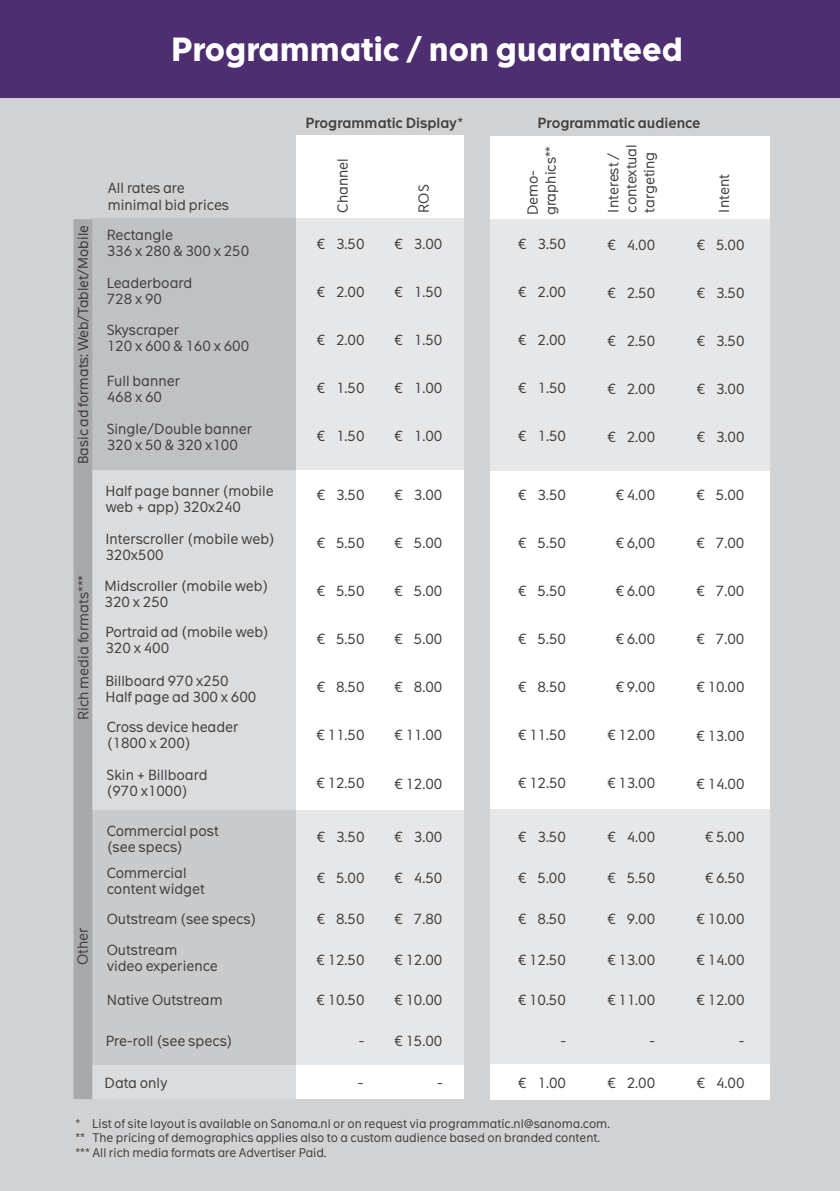
<style>
.page{position:relative;width:840px;height:1191px;background:#fff}
.page>*{position:absolute;margin:0;border:0;box-sizing:border-box;transform-origin:0 0}
.t1{font:700 32px "The Message";color:#fff}
.t2{font:14px/16px "The Message";color:#3e3e3f}
.t3{font:600 14px "The Message";color:#3e3e3f}
.t4{font:13.6px "The Message";color:#373738}
.t5{font:12px/14.4px "The Message";color:#3e3e3f}
</style>
<div class="page">
<div style="left:0;top:0;width:839px;height:1191px;background:#d1d2d4"></div>
<div style="left:0;top:0;width:839px;height:98px;background:#4d2e70"></div>
<div style="left:296px;top:136px;width:167px;height:963px;background:#fff"></div>
<div style="left:93px;top:219px;width:203px;height:251px;background:#c0c1c4"></div>
<div style="left:296px;top:219px;width:167px;height:251px;background:#e6e7e9"></div>
<div style="left:73px;top:219px;width:19px;height:880px;background:#a8a9ad"></div>
<div style="left:77px;top:226px;width:12px;height:236px;background:#a8a9ad"></div>
<div style="left:92px;top:810px;width:204px;height:254px;background:#c9cacc"></div>
<div style="left:296px;top:810px;width:167px;height:254px;background:#e6e7e9"></div>
<div style="left:490px;top:136px;width:279px;height:963px;background:#fff"></div>
<div style="left:490px;top:219px;width:279px;height:251px;background:#e6e7e9"></div>
<div style="left:490px;top:810px;width:279px;height:254px;background:#e6e7e9"></div>
<h1 class="t1" style="left:171px;top:29px;width:513px">Programmatic / non guaranteed</h1>
<p class="t4" style="left:74px;top:464px;width:240px;rotate:-90deg">Basic ad formats: Web/Tablet/Mobile</p>
<p class="t2" style="left:75px;top:720px;width:146px;rotate:-90deg">Rich media formats***</p>
<p class="t2" style="left:75px;top:965px;width:39px;rotate:-90deg">Other</p>
<p class="t2" style="left:108px;top:180px;width:123px;line-height:16.8px">All rates are minimal bid prices</p>
<p class="t2" style="left:107px;top:227px;width:144px">Rectangle<br>336 x 280 &amp; 300 x 250</p>
<p class="t2" style="left:107px;top:275px;width:87px">Leaderboard<br>728 x 90</p>
<p class="t2" style="left:107px;top:322px;width:144px">Skyscraper<br>120 x 600 &amp; 160 x 600</p>
<p class="t2" style="left:107px;top:372px;width:75px">Full banner<br>468 x 60</p>
<p class="t2" style="left:107px;top:421px;width:147px">Single/Double banner<br>320 x 50 &amp; 320 x100</p>
<p class="t2" style="left:105px;top:483px;width:170px">Half page banner (mobile web + app) 320x240</p>
<p class="t2" style="left:105px;top:531px;width:171px">Interscroller (mobile web)<br>320x500</p>
<p class="t2" style="left:104px;top:577px;width:165px">Midscroller (mobile web)<br>320 x 250</p>
<p class="t2" style="left:105px;top:624px;width:165px">Portraid ad (mobile web)<br>320 x 400</p>
<p class="t2" style="left:105px;top:672px;width:152px">Billboard 970 x250<br>Half page ad 300 x 600</p>
<p class="t2" style="left:107px;top:719px;width:133px">Cross device header (1800 x 200)</p>
<p class="t2" style="left:106px;top:766px;width:103px">Skin + Billboard (970 x1000)</p>
<p class="t2" style="left:107px;top:823px;width:113px">Commercial post (see specs)</p>
<p class="t2" style="left:107px;top:864px;width:100px">Commercial content widget</p>
<p class="t2" style="left:107px;top:910px;width:151px">Outstream (see specs)</p>
<p class="t2" style="left:107px;top:942px;width:113px">Outstream<br>video experience</p>
<p class="t2" style="left:107px;top:991px;width:117px">Native Outstream</p>
<p class="t2" style="left:106px;top:1033px;width:128px">Pre-roll (see specs)</p>
<p class="t2" style="left:105px;top:1074px;width:65px">Data only</p>
<p class="t3" style="left:305px;top:114px;width:159px">Programmatic Display*</p>
<p class="t3" style="left:537px;top:114px;width:164px">Programmatic audience</p>
<p class="t2" style="left:334px;top:212px;width:56px;rotate:-90deg">Channel</p>
<p class="t2" style="left:316px;top:236px;width:50px">€ 3.50</p>
<p class="t2" style="left:316px;top:284px;width:50px">€ 2.00</p>
<p class="t2" style="left:316px;top:332px;width:50px">€ 2.00</p>
<p class="t2" style="left:316px;top:380px;width:50px">€ 1.50</p>
<p class="t2" style="left:316px;top:428px;width:50px">€ 1.50</p>
<p class="t2" style="left:316px;top:487px;width:50px">€ 3.50</p>
<p class="t2" style="left:316px;top:535px;width:50px">€ 5.50</p>
<p class="t2" style="left:316px;top:583px;width:50px">€ 5.50</p>
<p class="t2" style="left:316px;top:631px;width:50px">€ 5.50</p>
<p class="t2" style="left:316px;top:679px;width:50px">€ 8.50</p>
<p class="t2" style="left:316px;top:727px;width:50px">€ 11.50</p>
<p class="t2" style="left:316px;top:775px;width:50px">€ 12.50</p>
<p class="t2" style="left:316px;top:829px;width:50px">€ 3.50</p>
<p class="t2" style="left:316px;top:870px;width:50px">€ 5.00</p>
<p class="t2" style="left:316px;top:910px;width:50px">€ 8.50</p>
<p class="t2" style="left:316px;top:951px;width:50px">€ 12.50</p>
<p class="t2" style="left:316px;top:992px;width:50px">€ 10.50</p>
<p class="t2" style="left:359px;top:1033px;width:7px">-</p>
<p class="t2" style="left:415px;top:212px;width:29px;rotate:-90deg">ROS</p>
<p class="t2" style="left:394px;top:236px;width:50px">€ 3.00</p>
<p class="t2" style="left:394px;top:284px;width:50px">€ 1.50</p>
<p class="t2" style="left:394px;top:332px;width:50px">€ 1.50</p>
<p class="t2" style="left:394px;top:380px;width:50px">€ 1.00</p>
<p class="t2" style="left:394px;top:428px;width:50px">€ 1.00</p>
<p class="t2" style="left:394px;top:487px;width:50px">€ 3.00</p>
<p class="t2" style="left:394px;top:535px;width:50px">€ 5.00</p>
<p class="t2" style="left:394px;top:583px;width:50px">€ 5.00</p>
<p class="t2" style="left:394px;top:631px;width:50px">€ 5.00</p>
<p class="t2" style="left:394px;top:679px;width:50px">€ 8.00</p>
<p class="t2" style="left:394px;top:727px;width:50px">€ 11.00</p>
<p class="t2" style="left:394px;top:775px;width:50px">€ 12.00</p>
<p class="t2" style="left:394px;top:829px;width:50px">€ 3.00</p>
<p class="t2" style="left:394px;top:870px;width:50px">€ 4.50</p>
<p class="t2" style="left:394px;top:910px;width:50px">€ 7.80</p>
<p class="t2" style="left:394px;top:951px;width:50px">€ 12.00</p>
<p class="t2" style="left:394px;top:992px;width:50px">€ 10.00</p>
<p class="t2" style="left:394px;top:1033px;width:50px">€ 15.00</p>
<p class="t2" style="left:523px;top:215px;width:71px;line-height:18px;rotate:-90deg">Demo&shy;graphics**</p>
<p class="t2" style="left:604px;top:212px;width:70px;line-height:18px;rotate:-90deg">Interest / contextual targeting</p>
<p class="t2" style="left:517px;top:236px;width:50px">€ 3.50</p>
<p class="t2" style="left:517px;top:284px;width:50px">€ 2.00</p>
<p class="t2" style="left:517px;top:332px;width:50px">€ 2.00</p>
<p class="t2" style="left:517px;top:380px;width:50px">€ 1.50</p>
<p class="t2" style="left:517px;top:428px;width:50px">€ 1.50</p>
<p class="t2" style="left:517px;top:487px;width:50px">€ 3.50</p>
<p class="t2" style="left:517px;top:535px;width:50px">€ 5.50</p>
<p class="t2" style="left:517px;top:583px;width:50px">€ 5.50</p>
<p class="t2" style="left:517px;top:631px;width:50px">€ 5.50</p>
<p class="t2" style="left:517px;top:679px;width:50px">€ 8.50</p>
<p class="t2" style="left:517px;top:727px;width:50px">€ 11.50</p>
<p class="t2" style="left:517px;top:775px;width:50px">€ 12.50</p>
<p class="t2" style="left:517px;top:829px;width:50px">€ 3.50</p>
<p class="t2" style="left:517px;top:870px;width:50px">€ 5.00</p>
<p class="t2" style="left:517px;top:910px;width:50px">€ 8.50</p>
<p class="t2" style="left:517px;top:951px;width:50px">€ 12.50</p>
<p class="t2" style="left:517px;top:992px;width:50px">€ 10.50</p>
<p class="t2" style="left:560px;top:1033px;width:7px">-</p>
<p class="t2" style="left:606px;top:236px;width:50px">€ 4.00</p>
<p class="t2" style="left:606px;top:284px;width:50px">€ 2.50</p>
<p class="t2" style="left:606px;top:332px;width:50px">€ 2.50</p>
<p class="t2" style="left:606px;top:380px;width:50px">€ 2.00</p>
<p class="t2" style="left:606px;top:428px;width:50px">€ 2.00</p>
<p class="t2" style="left:615px;top:487px;width:41px">€ 4.00</p>
<p class="t2" style="left:615px;top:535px;width:41px">€ 6,00</p>
<p class="t2" style="left:615px;top:583px;width:41px">€ 6.00</p>
<p class="t2" style="left:615px;top:631px;width:41px">€ 6.00</p>
<p class="t2" style="left:615px;top:679px;width:41px">€ 9.00</p>
<p class="t2" style="left:606px;top:727px;width:50px">€ 12.00</p>
<p class="t2" style="left:606px;top:775px;width:50px">€ 13.00</p>
<p class="t2" style="left:606px;top:829px;width:50px">€ 4.00</p>
<p class="t2" style="left:606px;top:870px;width:50px">€ 5.50</p>
<p class="t2" style="left:606px;top:910px;width:50px">€ 9.00</p>
<p class="t2" style="left:606px;top:951px;width:50px">€ 13.00</p>
<p class="t2" style="left:606px;top:992px;width:50px">€ 11.00</p>
<p class="t2" style="left:649px;top:1033px;width:7px">-</p>
<p class="t2" style="left:715px;top:212px;width:40px;rotate:-90deg">Intent</p>
<p class="t2" style="left:696px;top:236px;width:50px">€ 5.00</p>
<p class="t2" style="left:696px;top:284px;width:50px">€ 3.50</p>
<p class="t2" style="left:696px;top:332px;width:50px">€ 3.50</p>
<p class="t2" style="left:696px;top:380px;width:50px">€ 3.00</p>
<p class="t2" style="left:696px;top:428px;width:50px">€ 3.00</p>
<p class="t2" style="left:696px;top:487px;width:50px">€ 5.00</p>
<p class="t2" style="left:696px;top:535px;width:50px">€ 7.00</p>
<p class="t2" style="left:696px;top:583px;width:50px">€ 7.00</p>
<p class="t2" style="left:696px;top:631px;width:50px">€ 7.00</p>
<p class="t2" style="left:696px;top:679px;width:50px">€ 10.00</p>
<p class="t2" style="left:696px;top:727px;width:50px">€ 13.00</p>
<p class="t2" style="left:696px;top:775px;width:50px">€ 14.00</p>
<p class="t2" style="left:704px;top:829px;width:41px">€ 5.00</p>
<p class="t2" style="left:704px;top:870px;width:41px">€ 6.50</p>
<p class="t2" style="left:696px;top:910px;width:50px">€ 10.00</p>
<p class="t2" style="left:696px;top:951px;width:50px">€ 14.00</p>
<p class="t2" style="left:696px;top:992px;width:50px">€ 12.00</p>
<p class="t2" style="left:738px;top:1033px;width:7px">-</p>
<p class="t2" style="left:357px;top:1074px;width:7px">-</p>
<p class="t2" style="left:437px;top:1074px;width:7px">-</p>
<p class="t2" style="left:517px;top:1074px;width:50px">€ 1.00</p>
<p class="t2" style="left:606px;top:1074px;width:50px">€ 2.00</p>
<p class="t2" style="left:696px;top:1074px;width:50px">€ 4.00</p>
<p class="t5" style="left:75px;top:1116px;width:535px">* List of site layout is available on Sanoma.nl or on request via programmatic.nl@sanoma.com. ** The pricing of demographics applies also to a custom audience based on branded content. *** All rich media formats are Advertiser Paid.</p>
</div>
